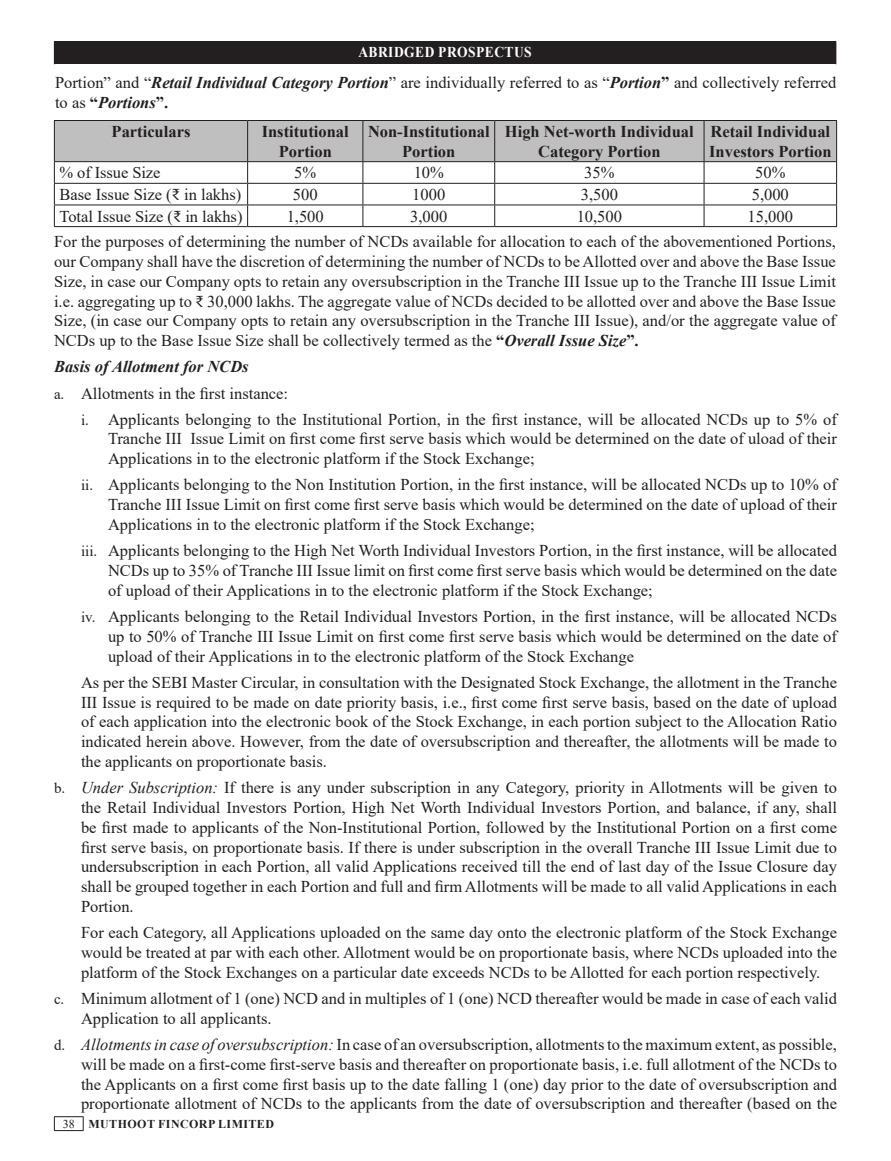
<style>
.page{position:relative;width:891px;height:1161px;background:#fff}
.page>*{position:absolute;margin:0;border:0;box-sizing:border-box;transform-origin:0 0}
.t1{font:16.5px/19.8px "Times New Roman";color:#231f20;text-align:justify}
.t2{font:700 16.5px/19.8px "Times New Roman";color:#231f20;text-align:center}
.t3{font:italic 700 16.5px "Times New Roman";color:#231f20}
.t4{font:700 15px "Times New Roman";letter-spacing:.035em;color:#fff;scale:.9 1}
.t5{font:700 12px "Times New Roman";letter-spacing:.035em;color:#231f20}
.t6{font:12px "Times New Roman";color:#231f20}
.s1{font-weight:700;font-style:italic}
.s2{font-weight:700}
.s3{font-size:15px}
.s4{font-style:italic}
</style>
<div class="page">
<hr style="left:54px;top:1116px;width:30px;height:1px;background:#231f20">
<svg style="left:54px;top:1117px;width:1px;height:13px"></svg>
<svg style="left:83px;top:1117px;width:1px;height:13px"></svg>
<hr style="left:54px;top:1130px;width:30px;height:1px;background:#231f20">
<div style="left:54px;top:41px;width:782px;height:23px;background:#231f20"></div>
<svg style="left:836px;top:41px;width:1px;height:23px"></svg>
<hr style="left:54px;top:226px;width:194px;height:1px;background:#231f20">
<hr style="left:248px;top:226px;width:115px;height:1px;background:#231f20">
<hr style="left:363px;top:226px;width:132px;height:1px;background:#231f20">
<hr style="left:495px;top:226px;width:209px;height:1px;background:#231f20">
<hr style="left:704px;top:226px;width:133px;height:1px;background:#231f20">
<svg style="left:54px;top:120px;width:783px;height:106px"></svg>
<p class="t4" style="left:358px;top:42px;width:194px">ABRIDGED PROSPECTUS</p>
<p class="t1" style="left:55px;top:72px;width:783px">Portion” and “<span class="s1">Retail Individual Category Portion</span>” are individually referred to as “<span class="s1">Portion</span><span class="s2">”</span> and collectively referred to as <span class="s2">“</span><span class="s1">Portions</span><span class="s2">”.</span></p>
<p class="t2" style="left:112px;top:121px;width:80px">Particulars</p>
<p class="t2" style="left:262px;top:121px;width:89px">Institutional<br>Portion</p>
<p class="t2" style="left:368px;top:121px;width:123px">Non-Institutional<br>Portion</p>
<p class="t2" style="left:505px;top:121px;width:190px">High Net-worth Individual<br>Category Portion</p>
<p class="t2" style="left:709px;top:121px;width:124px;text-align:left">Retail Individual<br>Investors Portion</p>
<p class="t1" style="left:59px;top:162px;width:103px">% of Issue Size</p>
<p class="t1" style="left:294px;top:162px;width:23px">5%</p>
<p class="t1" style="left:414px;top:162px;width:32px">10%</p>
<p class="t1" style="left:584px;top:162px;width:32px">35%</p>
<p class="t1" style="left:755px;top:162px;width:32px">50%</p>
<p class="t1" style="left:59px;top:184px;width:183px">Base Issue Size (₹ in lakhs)</p>
<p class="t1" style="left:293px;top:184px;width:26px">500</p>
<p class="t1" style="left:412px;top:184px;width:34px">1000</p>
<p class="t1" style="left:581px;top:184px;width:39px">3,500</p>
<p class="t1" style="left:752px;top:184px;width:39px">5,000</p>
<p class="t1" style="left:59px;top:206px;width:185px">Total Issue Size (₹ in lakhs)</p>
<p class="t1" style="left:287px;top:206px;width:39px">1,500</p>
<p class="t1" style="left:410px;top:206px;width:39px">3,000</p>
<p class="t1" style="left:577px;top:206px;width:47px">10,500</p>
<p class="t1" style="left:748px;top:206px;width:47px">15,000</p>
<p class="t1" style="left:54px;top:231px;width:784px">For the purposes of determining the number of NCDs available for allocation to each of the abovementioned Portions, our Company shall have the discretion of determining the number of NCDs to be Allotted over and above the Base Issue Size, in case our Company opts to retain any oversubscription in the Tranche III Issue up to the Tranche III Issue Limit i.e. aggregating up to ₹ 30,000 lakhs. The aggregate value of NCDs decided to be allotted over and above the Base Issue Size, (in case our Company opts to retain any oversubscription in the Tranche III Issue), and/or the aggregate value of NCDs up to the Base Issue Size shall be collectively termed as the <span class="s2">“</span><span class="s1">Overall Issue Size</span><span class="s2">”.</span></p>
<p class="t3" style="left:54px;top:355px;width:196px">Basis of Allotment for NCDs</p>
<p class="t1" style="left:54px;top:383px;width:236px"><span class="s3">a.</span> Allotments in the first instance:</p>
<p class="t1" style="left:108px;top:409px;width:730px;text-indent:-27px"><span class="s3">i.</span> Applicants belonging to the Institutional Portion, in the first instance, will be allocated NCDs up to 5% of Tranche III Issue Limit on first come first serve basis which would be determined on the date of uload of their Applications in to the electronic platform if the Stock Exchange;</p>
<p class="t1" style="left:108px;top:475px;width:731px;text-indent:-27px"><span class="s3">ii.</span> Applicants belonging to the Non Institution Portion, in the first instance, will be allocated NCDs up to 10% of Tranche III Issue Limit on first come first serve basis which would be determined on the date of upload of their Applications in to the electronic platform if the Stock Exchange;</p>
<p class="t1" style="left:108px;top:540px;width:731px;text-indent:-27px"><span class="s3">iii.</span> Applicants belonging to the High Net Worth Individual Investors Portion, in the first instance, will be allocated NCDs up to 35% of Tranche III Issue limit on first come first serve basis which would be determined on the date of upload of their Applications in to the electronic platform if the Stock Exchange;</p>
<p class="t1" style="left:108px;top:606px;width:730px;text-indent:-27px"><span class="s3">iv.</span> Applicants belonging to the Retail Individual Investors Portion, in the first instance, will be allocated NCDs up to 50% of Tranche III Issue Limit on first come first serve basis which would be determined on the date of upload of their Applications in to the electronic platform of the Stock Exchange</p>
<p class="t1" style="left:81px;top:672px;width:758px">As per the SEBI Master Circular, in consultation with the Designated Stock Exchange, the allotment in the Tranche III Issue is required to be made on date priority basis, i.e., first come first serve basis, based on the date of upload of each application into the electronic book of the Stock Exchange, in each portion subject to the Allocation Ratio indicated herein above. However, from the date of oversubscription and thereafter, the allotments will be made to the applicants on proportionate basis.</p>
<p class="t1" style="left:81px;top:777px;width:758px;text-indent:-27px"><span class="s3">b.</span> <span class="s4">Under Subscription:</span> If there is any under subscription in any Category, priority in Allotments will be given to the Retail Individual Investors Portion, High Net Worth Individual Investors Portion, and balance, if any, shall be first made to applicants of the Non-Institutional Portion, followed by the Institutional Portion on a first come first serve basis, on proportionate basis. If there is under subscription in the overall Tranche III Issue Limit due to undersubscription in each Portion, all valid Applications received till the end of last day of the Issue Closure day shall be grouped together in each Portion and full and firm Allotments will be made to all valid Applications in each Portion.</p>
<p class="t1" style="left:81px;top:922px;width:758px">For each Category, all Applications uploaded on the same day onto the electronic platform of the Stock Exchange would be treated at par with each other. Allotment would be on proportionate basis, where NCDs uploaded into the platform of the Stock Exchanges on a particular date exceeds NCDs to be Allotted for each portion respectively.</p>
<p class="t1" style="left:81px;top:988px;width:758px;text-indent:-27px"><span class="s3">c.</span> Minimum allotment of 1 (one) NCD and in multiples of 1 (one) NCD thereafter would be made in case of each valid<br>Application to all applicants.</p>
<p class="t1" style="left:81px;top:1034px;width:758px;text-indent:-27px"><span class="s3">d.</span> <span class="s4">Allotments in case of oversubscription:</span> In case of an oversubscription, allotments to the maximum extent, as possible, will be made on a first-come first-serve basis and thereafter on proportionate basis, i.e. full allotment of the NCDs to the Applicants on a first come first basis up to the date falling 1 (one) day prior to the date of oversubscription and proportionate allotment of NCDs to the applicants from the date of oversubscription and thereafter (based on the</p>
<p class="t6" style="left:63px;top:1115px;width:13px">38</p>
<p class="t5" style="left:88px;top:1115px;width:187px">MUTHOOT FINCORP LIMITED</p>
</div>
